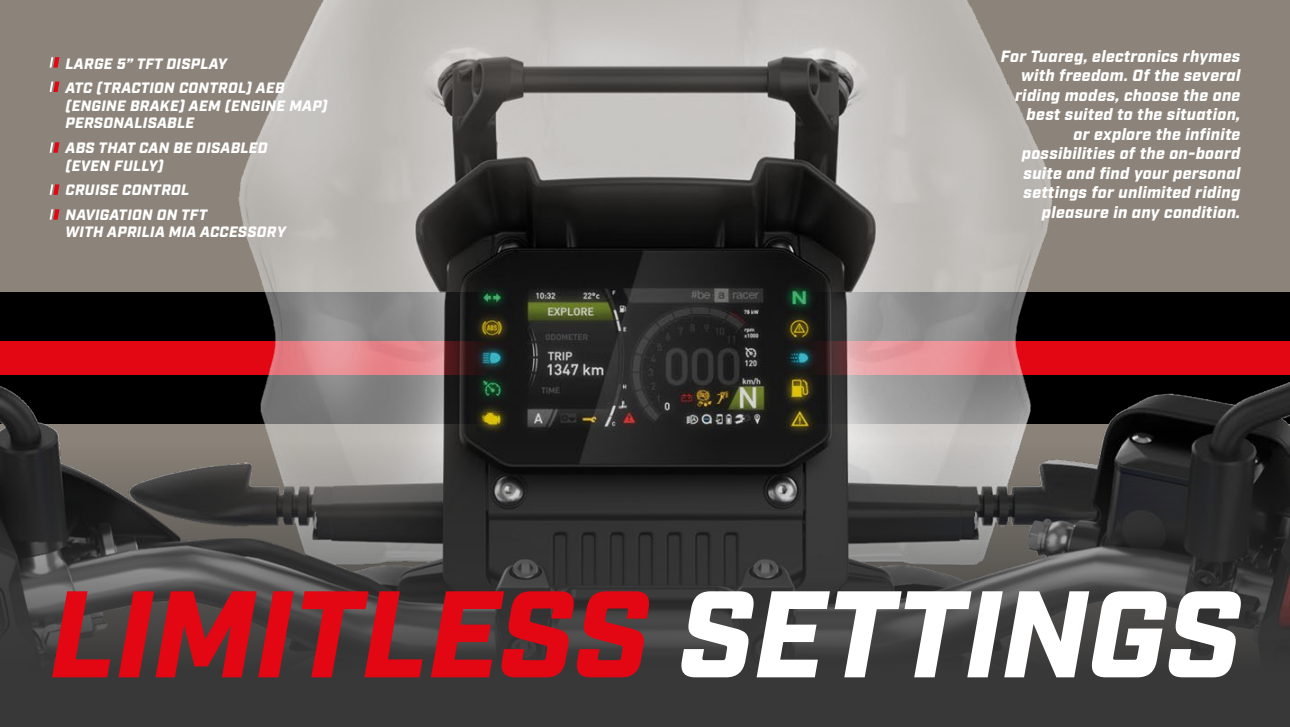
<style>
.page{position:relative;width:1290px;height:727px;background:#fff}
.page>*{position:absolute;margin:0;border:0;box-sizing:border-box;transform-origin:0 0}
.t1{font:italic 900 122.88px "Industry";color:#e30613}
.t2{font:italic 900 16.25px/19.5px "Industry";letter-spacing:.02em;color:#fff;text-align:right}
.t3{font:italic 900 15px/24.6px "Industry";letter-spacing:.02em;color:#fff}
.s1{color:#fff}
</style>
<div class="page">
<img style="left:0;top:0;width:1290px;height:423px">
<svg style="left:0;top:423px;width:1290px;height:303px;background:#444343"></svg>
<svg style="left:50px;top:57px;width:9px;height:11px"></svg>
<svg style="left:50px;top:81px;width:9px;height:11px"></svg>
<svg style="left:50px;top:142px;width:9px;height:11px"></svg>
<svg style="left:50px;top:184px;width:9px;height:11px"></svg>
<svg style="left:50px;top:209px;width:9px;height:10px"></svg>
<p class="t3" style="left:66px;top:52px;width:221px">LARGE 5” TFT DISPLAY<br>ATC (TRACTION CONTROL) AEB</p>
<p class="t3" style="left:66px;top:98px;width:264px;line-height:17.5px">(ENGINE BRAKE) AEM (ENGINE MAP)<br>PERSONALISABLE</p>
<p class="t3" style="left:66px;top:140px;width:204px;line-height:17.5px">ABS THAT CAN BE DISABLED (EVEN FULLY)</p>
<p class="t3" style="left:66px;top:178px;width:143px">CRUISE CONTROL<br>NAVIGATION ON TFT</p>
<p class="t3" style="left:66px;top:220px;width:222px">WITH APRILIA MIA ACCESSORY</p>
<p class="t2" style="left:1001px;top:47px;width:241px">For Tuareg, electronics rhymes with freedom. Of the several riding modes, choose the one best suited to the situation,<br>or explore the infinite possibilities of the on-board suite and find your personal settings for unlimited riding pleasure in any condition.</p>
<h1 class="t1" style="left:50px;top:560px;width:1193px">LIMITLESS <span class="s1">SETTINGS</span></h1>
</div>
